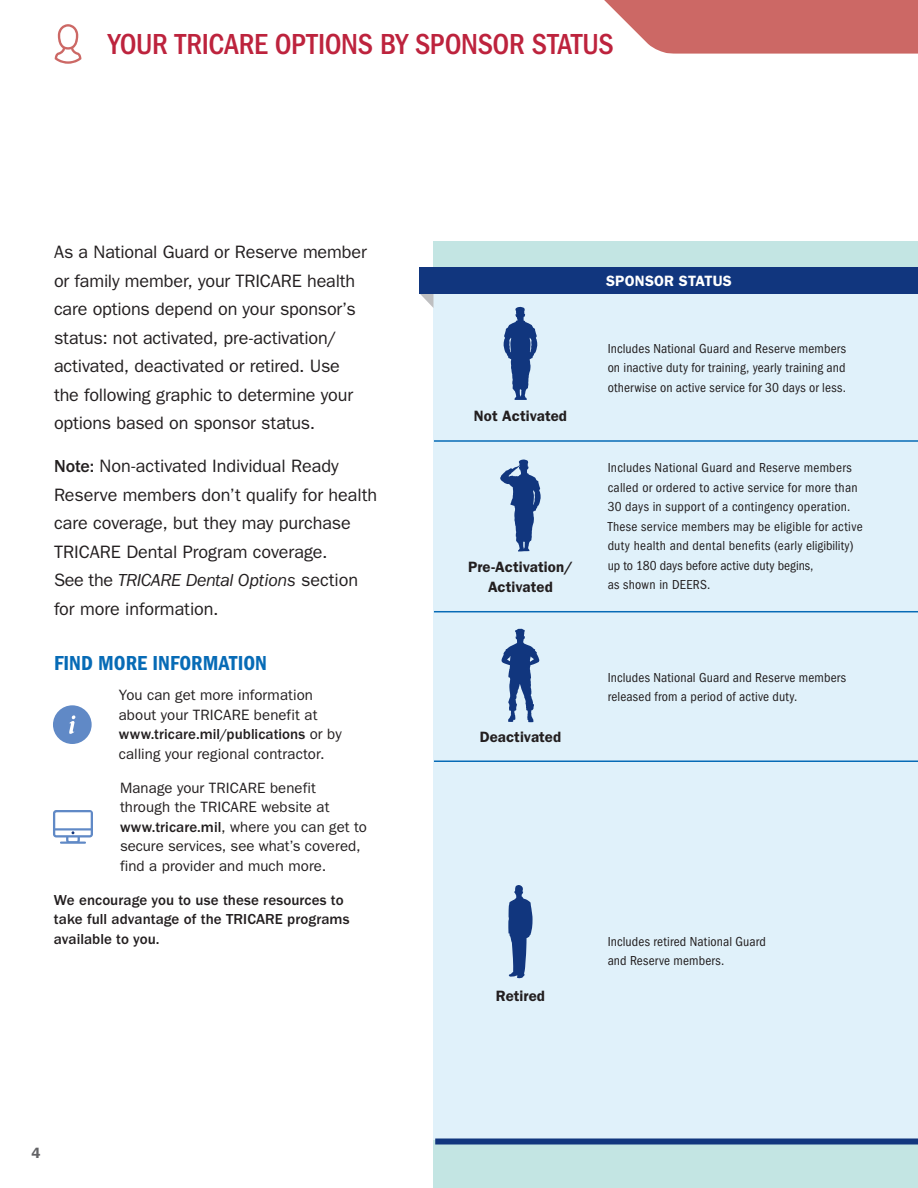
<style>
.page{position:relative;width:918px;height:1188px;background:#fff}
.page>*{position:absolute;margin:0;border:0;box-sizing:border-box;transform-origin:0 0}
.t1{font:500 condensed 30px "ITC Franklin Gothic Std";letter-spacing:-.01em;color:#bd233d}
.t2{font:21px "ITC Franklin Gothic Std Dm Cd";color:#076bb6}
.t3{font:18px/28.5px "ITC Franklin Gothic Std";letter-spacing:-.005em;color:#231f20}
.t4{font:15px/19.5px "ITC Franklin Gothic Std";letter-spacing:.005em;color:#231f20}
.t5{font:500 15px/19.5px "ITC Franklin Gothic Std";letter-spacing:.005em;color:#231f20}
.t6{font:600 15px/19.5px "ITC Franklin Gothic Std";letter-spacing:.005em;color:#231f20;text-align:center}
.t7{font:600 15px "ITC Franklin Gothic Std";letter-spacing:.015em;color:#fff}
.t8{font:600 15px "ITC Franklin Gothic Std";color:#636366}
.t9{font:condensed 13.5px/19.5px "ITC Franklin Gothic Std";letter-spacing:.015em;color:#231f20}
.s1{font-weight:500}
.s2{font-style:italic}
</style>
<div class="page">
<img style="left:53px;top:0;width:865px;height:1188px">
<svg style="left:53px;top:0;width:623px;height:64px"></svg>
<h2 class="t1" style="left:108px;top:27px;width:507px">YOUR TRICARE OPTIONS BY SPONSOR STATUS</h2>
<p class="t3" style="left:54px;top:238px;width:314px">As a National Guard or Reserve member or family member, your TRICARE health care options depend on your sponsor’s status: not activated, pre-activation/ activated, deactivated or retired. Use the following graphic to determine your options based on sponsor status.</p>
<p class="t3" style="left:54px;top:452px;width:325px"><span class="s1">Note:</span> Non-activated Individual Ready Reserve members don’t qualify for health care coverage, but they may purchase TRICARE Dental Program coverage.<br>See the <span class="s2">TRICARE Dental Options</span> section for more information.</p>
<h3 class="t2" style="left:54px;top:651px;width:214px">FIND MORE INFORMATION</h3>
<p class="t4" style="left:119px;top:685px;width:224px">You can get more information about your TRICARE benefit at <span class="s1">www.tricare.mil/publications</span> or by calling your regional contractor.</p>
<p class="t4" style="left:120px;top:778px;width:248px">Manage your TRICARE benefit through the TRICARE website at <span class="s1">www.tricare.mil</span>, where you can get to secure services, see what’s covered, find a provider and much more.</p>
<p class="t5" style="left:54px;top:890px;width:297px">We encourage you to use these resources to take full advantage of the TRICARE programs available to you.</p>
<p class="t8" style="left:32px;top:1144px;width:10px">4</p>
<h4 class="t6" style="left:474px;top:406px;width:95px">Not Activated</h4>
<h4 class="t6" style="left:468px;top:557px;width:106px">Pre-Activation/<br>Activated</h4>
<h4 class="t6" style="left:480px;top:727px;width:83px">Deactivated</h4>
<h3 class="t7" style="left:606px;top:272px;width:127px">SPONSOR STATUS</h3>
<p class="t9" style="left:608px;top:339px;width:240px;text-align:justify">Includes National Guard and Reserve members on inactive duty for training, yearly training and otherwise on active service for 30 days or less.</p>
<p class="t9" style="left:608px;top:458px;width:256px">Includes National Guard and Reserve members called or ordered to active service for more than 30 days in support of a contingency operation.<br>These service members may be eligible for active duty health and dental benefits (early eligibility) up to 180 days before active duty begins,<br>as shown in DEERS.</p>
<p class="t9" style="left:608px;top:668px;width:240px">Includes National Guard and Reserve members released from a period of active duty.</p>
<h4 class="t6" style="left:496px;top:986px;width:51px">Retired</h4>
<p class="t9" style="left:608px;top:932px;width:160px">Includes retired National Guard and Reserve members.</p>
</div>
